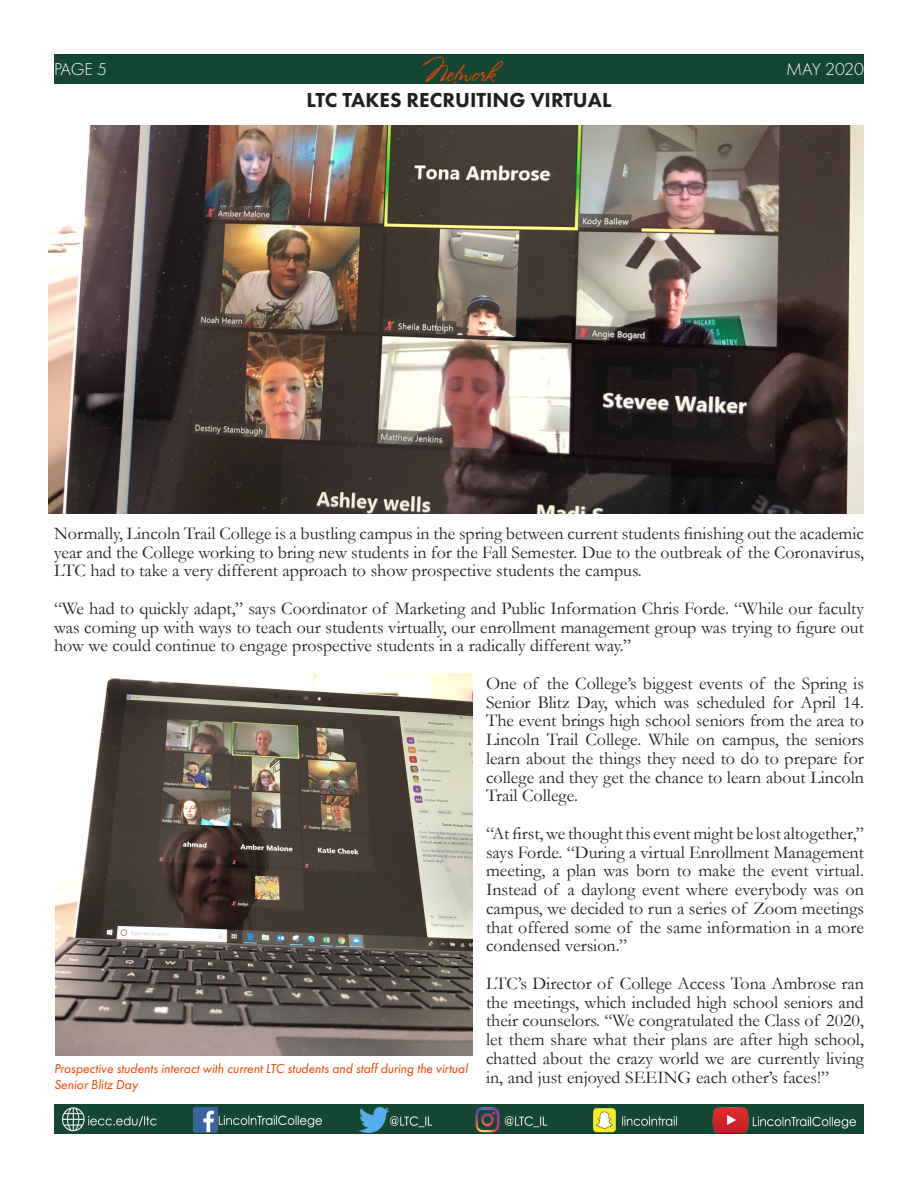
<style>
.page{position:relative;width:918px;height:1188px;background:#fff}
.page>*{position:absolute;margin:0;border:0;box-sizing:border-box;transform-origin:0 0}
.t1{font:25.5px "Stephanie Marie JF";color:#e74300}
.t2{font:800 21px "Futura PT";color:#231f20}
.t3{font:18px/18.8px "Garamond";color:#231f20;text-align:justify}
.t4{font:300 18px "Futura PT";letter-spacing:-.015em;color:#fff}
.t5{font:italic 13.5px/16.2px "Futura PT";color:#e74300}
</style>
<div class="page">
<div style="left:54px;top:54px;width:810px;height:29px;background:#144634"></div>
<div style="left:54px;top:1105px;width:810px;height:29px;background:#144634"></div>
<img style="left:62px;top:1108px;width:794px;height:24px">
<img style="left:49px;top:126px;width:815px;height:388px">
<img style="left:56px;top:674px;width:416px;height:381px">
<p class="t4" style="left:54px;top:59px;width:55px">PAGE 5</p>
<h1 class="t1" style="left:423px;top:57px;width:74px">Network</h1>
<p class="t4" style="left:786px;top:59px;width:79px">MAY 2020</p>
<p class="t2" style="left:307px;top:87px;width:306px">LTC TAKES RECRUITING VIRTUAL</p>
<p class="t3" style="left:54px;top:524px;width:812px">Normally, Lincoln Trail College is a bustling campus in the spring between current students finishing out the academic year and the College working to bring new students in for the Fall Semester. Due to the outbreak of the Coronavirus, LTC had to take a very different approach to show prospective students the campus.</p>
<p class="t3" style="left:54px;top:599px;width:812px">“We had to quickly adapt,” says Coordinator of Marketing and Public Information Chris Forde. “While our faculty was coming up with ways to teach our students virtually, our enrollment management group was trying to figure out how we could continue to engage prospective students in a radically different way.”</p>
<p class="t3" style="left:486px;top:674px;width:380px">One of the College’s biggest events of the Spring is Senior Blitz Day, which was scheduled for April 14.<br>The event brings high school seniors from the area to Lincoln Trail College. While on campus, the seniors learn about the things they need to do to prepare for college and they get the chance to learn about Lincoln Trail College.</p>
<p class="t3" style="left:486px;top:824px;width:380px">“At first, we thought this event might be lost altogether,” says Forde. “During a virtual Enrollment Management meeting, a plan was born to make the event virtual.<br>Instead of a daylong event where everybody was on campus, we decided to run a series of Zoom meetings that offered some of the same information in a more condensed version.”</p>
<p class="t3" style="left:486px;top:974px;width:380px">LTC’s Director of College Access Tona Ambrose ran the meetings, which included high school seniors and their counselors. “We congratulated the Class of 2020, let them share what their plans are after high school, chatted about the crazy world we are currently living in, and just enjoyed SEEING each other’s faces!”</p>
<p class="t5" style="left:54px;top:1060px;width:415px">Prospective students interact with current LTC students and staff during the virtual<br>Senior Blitz Day</p>
</div>
